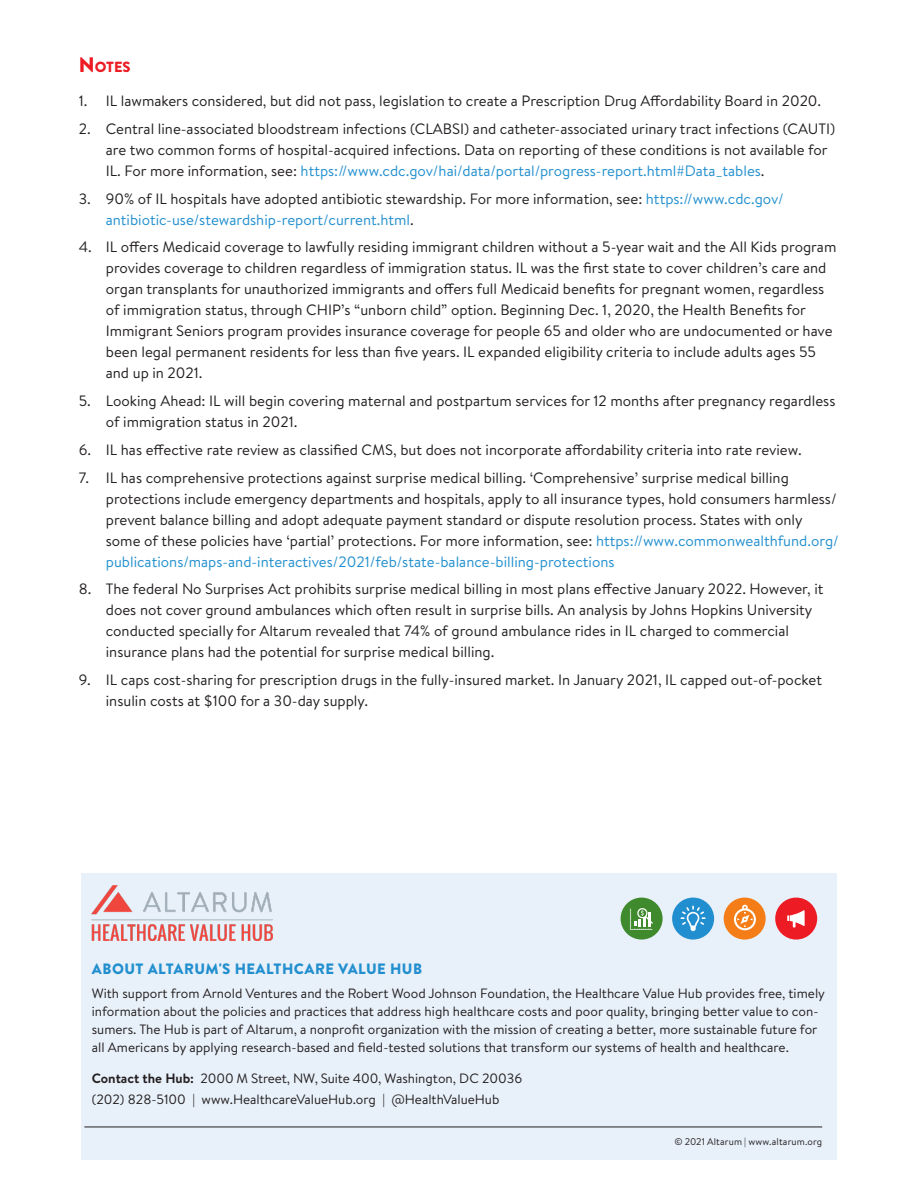
<style>
.page{position:relative;width:918px;height:1188px;background:#fff}
.page>*{position:absolute;margin:0;border:0;box-sizing:border-box;transform-origin:0 0}
.Notes{font:15px/21px "Brandon Text";color:#231f20}
.t1{font:900 15px "Brandon Text";letter-spacing:.03em;color:#218fcf}
.Sub_Head{font:900 14.7px "Brandon Text";color:#ed1c24}
.body{font:13.5px/18px "Brandon Text";color:#231f20}
.t2{font:9.75px "Brandon Text";letter-spacing:.015em;color:#231f20}
.s1{font-size:21px}
.s2{color:#218fcf}
.s3{font-weight:700}
</style>
<div class="page">
<div style="left:81px;top:873px;width:756px;height:287px;background:#e8f0f9"></div>
<div style="left:724px;top:898px;width:42px;height:42px;background:#f57d17;border-radius:50%"></div>
<svg style="left:734px;top:905px;width:22px;height:25px"></svg>
<div style="left:672px;top:898px;width:42px;height:42px;background:#218fcf;border-radius:50%"></div>
<svg style="left:680px;top:906px;width:26px;height:25px"></svg>
<div style="left:775px;top:898px;width:42px;height:42px;background:#ed1c24;border-radius:50%"></div>
<svg style="left:787px;top:910px;width:18px;height:17px"></svg>
<div style="left:621px;top:898px;width:42px;height:42px;background:#408a2e;border-radius:50%"></div>
<svg style="left:630px;top:908px;width:23px;height:22px"></svg>
<img style="left:92px;top:886px;width:180px;height:55px">
<hr style="left:84px;top:1127px;width:738px;height:1px;background:#231f20">
<p class="Sub_Head" style="left:79px;top:56px;width:52px"><span class="s1">N</span> OTES</p>
<p class="Notes" style="left:79px;top:90px;width:744px">1. IL lawmakers considered, but did not pass, legislation to create a Prescription Drug Affordability Board in 2020.</p>
<p class="Notes" style="left:106px;top:118px;width:731px;text-indent:-27px">2. Central line-associated bloodstream infections (CLABSI) and catheter-associated urinary tract infections (CAUTI) are two common forms of hospital-acquired infections. Data on reporting of these conditions is not available for<br>IL. For more information, see: <span class="s2">https://www.cdc.gov/hai/data/portal/progress-report.html#Data_tables</span>.</p>
<p class="Notes" style="left:106px;top:187px;width:680px;text-indent:-27px">3. 90% of IL hospitals have adopted antibiotic stewardship. For more information, see: <span class="s2">https://www.cdc.gov/ antibiotic-use/stewardship-report/current.html</span>.</p>
<p class="Notes" style="left:106px;top:236px;width:732px;text-indent:-27px">4. IL offers Medicaid coverage to lawfully residing immigrant children without a 5-year wait and the All Kids program provides coverage to children regardless of immigration status. IL was the first state to cover children’s care and organ transplants for unauthorized immigrants and offers full Medicaid benefits for pregnant women, regardless of immigration status, through CHIP’s “unborn child” option. Beginning Dec. 1, 2020, the Health Benefits for Immigrant Seniors program provides insurance coverage for people 65 and older who are undocumented or have been legal permanent residents for less than five years. IL expanded eligibility criteria to include adults ages 55 and up in 2021.</p>
<p class="Notes" style="left:106px;top:390px;width:731px;text-indent:-27px">5. Looking Ahead: IL will begin covering maternal and postpartum services for 12 months after pregnancy regardless of immigration status in 2021.</p>
<p class="Notes" style="left:79px;top:439px;width:724px">6. IL has effective rate review as classified CMS, but does not incorporate affordability criteria into rate review.</p>
<p class="Notes" style="left:106px;top:466px;width:735px;text-indent:-27px">7. IL has comprehensive protections against surprise medical billing. ‘Comprehensive’ surprise medical billing protections include emergency departments and hospitals, apply to all insurance types, hold consumers harmless/ prevent balance billing and adopt adequate payment standard or dispute resolution process. States with only some of these policies have ‘partial’ protections. For more information, see: <span class="s2">https://www.commonwealthfund.org/ publications/maps-and-interactives/2021/feb/state-balance-billing-protections</span></p>
<p class="Notes" style="left:106px;top:578px;width:719px;text-indent:-27px">8. The federal No Surprises Act prohibits surprise medical billing in most plans effective January 2022. However, it does not cover ground ambulances which often result in surprise bills. An analysis by Johns Hopkins University conducted specially for Altarum revealed that 74% of ground ambulance rides in IL charged to commercial insurance plans had the potential for surprise medical billing.</p>
<p class="Notes" style="left:106px;top:669px;width:718px;text-indent:-27px">9. IL caps cost-sharing for prescription drugs in the fully-insured market. In January 2021, IL capped out-of-pocket insulin costs at $100 for a 30-day supply.</p>
<p class="t1" style="left:92px;top:958px;width:332px">ABOUT ALTARUM'S HEALTHCARE VALUE HUB</p>
<p class="body" style="left:92px;top:984px;width:735px">With support from Arnold Ventures and the Robert Wood Johnson Foundation, the Healthcare Value Hub provides free, timely information about the policies and practices that address high healthcare costs and poor quality, bringing better value to con&shy;sumers. The Hub is part of Altarum, a nonprofit organization with the mission of creating a better, more sustainable future for all Americans by applying research-based and field-tested solutions that transform our systems of health and healthcare.</p>
<p class="body" style="left:92px;top:1068px;width:432px;line-height:21px"><span class="s3">Contact the Hub:</span> 2000 M Street, NW, Suite 400, Washington, DC 20036 (202) 828-5100 | www.HealthcareValueHub.org | @HealthValueHub</p>
<p class="t2" style="left:674px;top:1135px;width:149px">© 2021 Altarum | www.altarum.org</p>
</div>
